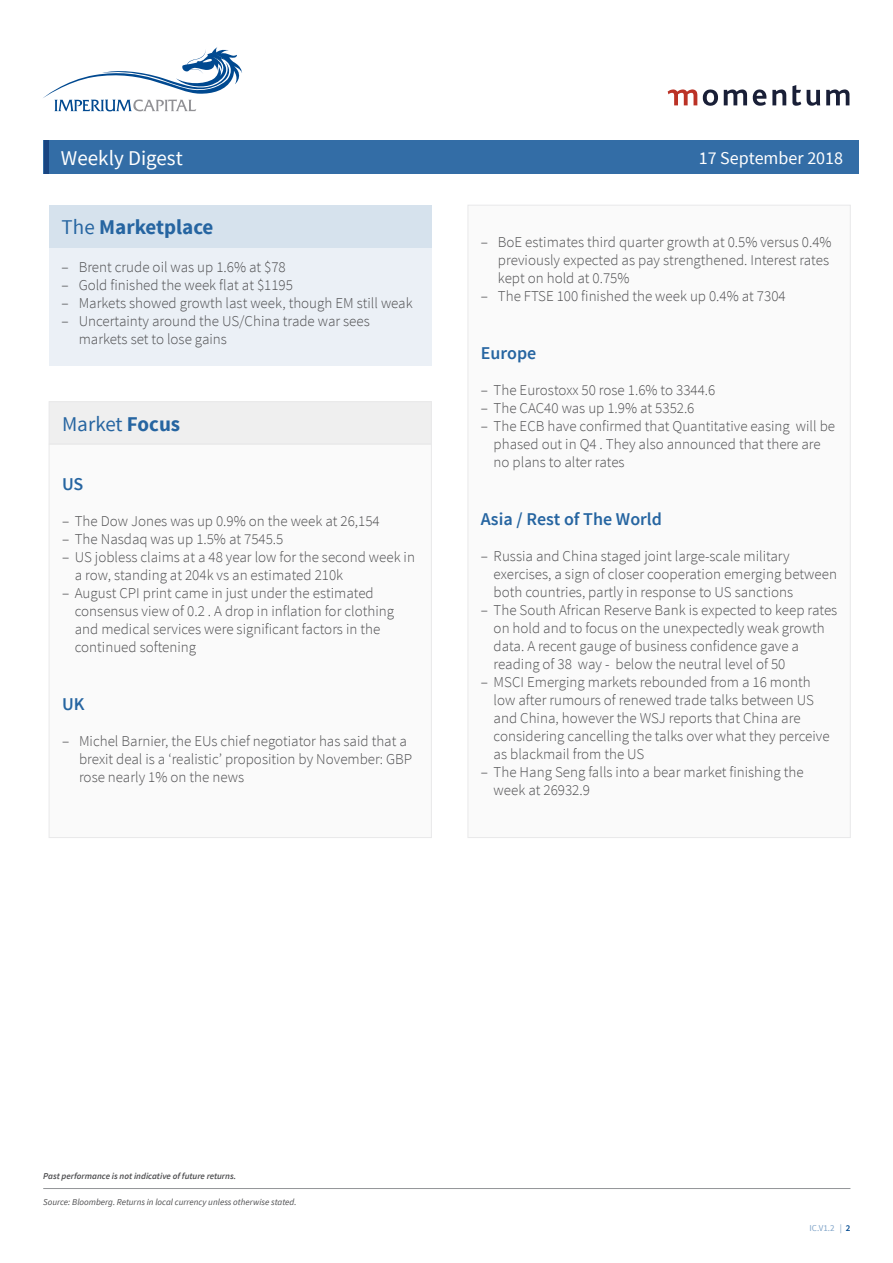
<style>
.page{position:relative;width:893px;height:1263px;background:#fff}
.page>*{position:absolute;margin:0;border:0;box-sizing:border-box;transform-origin:0 0}
.t1{font:700 21px "Source Sans Pro";color:#2665a1}
.t2{font:21px "Source Sans Pro";color:#fff}
.t3{font:21px "Source Sans Pro";color:#2665a1}
.t4{font:600 18px "Source Sans Pro";color:#2665a1}
.t5{font:18px "Source Sans Pro";color:#fff}
.t6{font:300 15px/18px "Source Sans Pro";color:#4d4d4f}
.t7{font:italic 9px "Source Sans Pro";color:#4d4d4f}
.t8{font:italic 600 9px "Source Sans Pro";color:#4d4d4f}
.t9{font:9px "Source Sans Pro";color:#80a4c8}
.s1{font-weight:400}
.s2{font-weight:700}
.s3{font-weight:600;color:#004990}
</style>
<div class="page">
<svg style="left:43px;top:47px;width:199px;height:64px"></svg>
<svg style="left:668px;top:89px;width:29px;height:16px"></svg>
<svg style="left:724px;top:89px;width:23px;height:16px"></svg>
<svg style="left:753px;top:89px;width:13px;height:17px"></svg>
<svg style="left:772px;top:89px;width:14px;height:16px"></svg>
<svg style="left:792px;top:85px;width:9px;height:21px"></svg>
<svg style="left:807px;top:90px;width:13px;height:16px"></svg>
<svg style="left:826px;top:89px;width:23px;height:16px"></svg>
<svg style="left:703px;top:89px;width:15px;height:17px"></svg>
<div style="left:44px;top:140px;width:815px;height:34px;background:#336da6"></div>
<hr style="left:44px;top:140px;width:4px;height:34px;background:#194581">
<hr style="left:43px;top:1188px;width:807px;height:1px;background:#939598">
<div style="left:49px;top:248px;width:383px;height:118px;background:#ebf0f6"></div>
<div style="left:49px;top:205px;width:383px;height:43px;background:#d6e2ed"></div>
<div style="left:49px;top:444px;width:382px;height:393px;background:#fafafa"></div>
<div style="left:49px;top:444px;width:383px;height:394px;border:1px solid #e9e9ea"></div>
<div style="left:49px;top:402px;width:382px;height:42px;background:#efefef"></div>
<div style="left:49px;top:401px;width:383px;height:43px;border:1px solid #e9e9ea"></div>
<div style="left:468px;top:205px;width:382px;height:632px;background:#fafafa"></div>
<h1 class="t2" style="left:61px;top:145px;width:123px">Weekly Digest</h1>
<p class="t5" style="left:699px;top:147px;width:146px">17 September 2018</p>
<h1 class="t1" style="left:62px;top:214px;width:153px"><span class="s1">The</span> Marketplace</h1>
<p class="t6" style="left:62px;top:258px;width:226px">– Brent crude oil was up 1.6% at $78</p>
<p class="t6" style="left:62px;top:276px;width:233px">– Gold finished the week flat at $1195</p>
<p class="t6" style="left:62px;top:294px;width:353px">– Markets showed growth last week, though EM still weak</p>
<p class="t6" style="left:79px;top:312px;width:293px;text-indent:-17px">– Uncertainty around the US/China trade war sees markets set to lose gains</p>
<h1 class="t3" style="left:62px;top:411px;width:120px">Market <span class="s2">Focus</span></h1>
<p class="t4" style="left:62px;top:473px;width:23px">US</p>
<p class="t6" style="left:62px;top:512px;width:319px">– The Dow Jones was up 0.9% on the week at 26,154</p>
<p class="t6" style="left:62px;top:530px;width:223px">– The Nasdaq was up 1.5% at 7545.5</p>
<p class="t6" style="left:75px;top:548px;width:342px;text-indent:-13px">– US jobless claims at a 48 year low for the second week in a row, standing at 204k vs an estimated 210k</p>
<p class="t6" style="left:75px;top:584px;width:321px;text-indent:-13px">– August CPI print came in just under the estimated consensus view of 0.2 . A drop in inflation for clothing and medical services were significant factors in the continued softening</p>
<p class="t4" style="left:62px;top:692px;width:24px">UK</p>
<p class="t6" style="left:79px;top:732px;width:335px;text-indent:-17px">– Michel Barnier, the EUs chief negotiator has said that a brexit deal is a ‘realistic’ proposition by November: GBP rose nearly 1% on the news</p>
<p class="t6" style="left:498px;top:233px;width:335px;text-indent:-17px">– BoE estimates third quarter growth at 0.5% versus 0.4% previously expected as pay strengthened. Interest rates kept on hold at 0.75%</p>
<p class="t6" style="left:481px;top:287px;width:306px">– The FTSE 100 finished the week up 0.4% at 7304</p>
<p class="t4" style="left:481px;top:342px;width:57px">Europe</p>
<p class="t6" style="left:481px;top:381px;width:236px">– The Eurostoxx 50 rose 1.6% to 3344.6</p>
<p class="t6" style="left:481px;top:399px;width:215px">– The CAC40 was up 1.9% at 5352.6</p>
<p class="t6" style="left:494px;top:417px;width:343px;text-indent:-13px">– The ECB have confirmed that Quantitative easing will be phased out in Q4 . They also announced that there are no plans to alter rates</p>
<p class="t4" style="left:481px;top:507px;width:183px">Asia / Rest of The World</p>
<p class="t6" style="left:494px;top:547px;width:345px;text-indent:-13px">– Russia and China staged joint large-scale military exercises, a sign of closer cooperation emerging between both countries, partly in response to US sanctions</p>
<p class="t6" style="left:494px;top:601px;width:345px;text-indent:-13px">– The South African Reserve Bank is expected to keep rates on hold and to focus on the unexpectedly weak growth data. A recent gauge of business confidence gave a reading of 38 way - below the neutral level of 50</p>
<p class="t6" style="left:494px;top:673px;width:338px;text-indent:-13px">– MSCI Emerging markets rebounded from a 16 month low after rumours of renewed trade talks between US and China, however the WSJ reports that China are considering cancelling the talks over what they perceive as blackmail from the US</p>
<p class="t6" style="left:494px;top:763px;width:312px;text-indent:-13px">– The Hang Seng falls into a bear market finishing the week at 26932.9</p>
<p class="t8" style="left:43px;top:1170px;width:194px">Past performance is not indicative of future returns.</p>
<p class="t7" style="left:43px;top:1196px;width:255px">Source: Bloomberg. Returns in local currency unless otherwise stated.</p>
<p class="t9" style="left:810px;top:1223px;width:42px">IC.V1.2 | <span class="s3">2</span></p>
</div>
